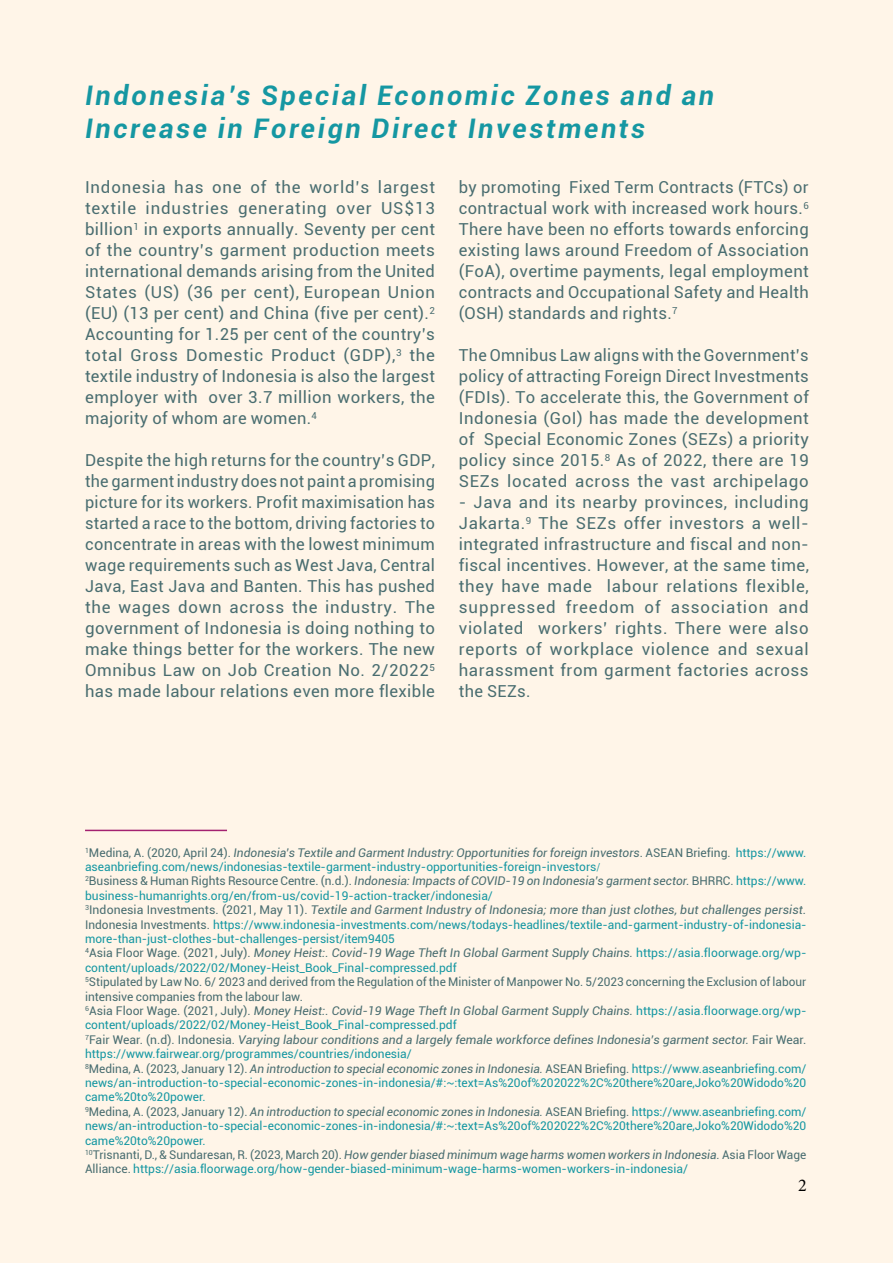
<style>
.page{position:relative;width:893px;height:1263px;background:#fff5e8}
.page>*{position:absolute;margin:0;border:0;box-sizing:border-box;transform-origin:0 0}
.t1{font:italic 700 27px/33px "Roboto";letter-spacing:.1em;color:#1597a2}
.t2{font:18px "Minion Pro";color:#000}
.t3{font:16.5px/21px "Roboto";letter-spacing:.03em;color:#496d70;text-align:justify}
.t4{font:12px/14.4px "Roboto";color:#1597a2}
.s1{color:#496d70}
.s2{font-style:italic;color:#496d70}
.s3{font-family:"Minion Pro"}
</style>
<div class="page">
<hr style="left:85px;top:830px;width:142px;height:1px;background:#a32170">
<h1 class="t1" style="left:85px;top:78px;width:631px">Indonesia’s Special Economic Zones and an<br>Increase in Foreign Direct Investments</h1>
<p class="t3" style="left:85px;top:176px;width:352px">Indonesia has one of the world’s largest textile industries generating over US$13 billion<sup>1</sup> in exports annually. Seventy per cent of the country’s garment production meets international demands arising from the United States (US) (36 per cent), European Union (EU) (13 per cent) and China (five per cent).<sup>2<br></sup>Accounting for 1.25 per cent of the country’s total Gross Domestic Product (GDP),<sup>3</sup> the textile industry of Indonesia is also the largest employer with over 3.7 million workers, the majority of whom are women.<sup>4</sup></p>
<p class="t3" style="left:85px;top:449px;width:351px">Despite the high returns for the country’s GDP, the garment industry does not paint a promising picture for its workers. Profit maximisation has started a race to the bottom, driving factories to concentrate in areas with the lowest minimum wage requirements such as West Java, Central Java, East Java and Banten. This has pushed the wages down across the industry. The government of Indonesia is doing nothing to make things better for the workers. The new Omnibus Law on Job Creation No. 2/2022<sup>5 </sup>has made labour relations even more flexible</p>
<p class="t3" style="left:459px;top:176px;width:352px">by promoting Fixed Term Contracts (FTCs) or contractual work with increased work hours.<sup>6<br></sup>There have been no efforts towards enforcing existing laws around Freedom of Association (FoA), overtime payments, legal employment contracts and Occupational Safety and Health (OSH) standards and rights.<sup>7</sup></p>
<p class="t3" style="left:459px;top:344px;width:352px">The Omnibus Law aligns with the Government’s policy of attracting Foreign Direct Investments (FDIs). To accelerate this, the Government of Indonesia (GoI) has made the development of Special Economic Zones (SEZs) a priority policy since 2015.<sup>8</sup> As of 2022, there are 19<br>SEZs located across the vast archipelago</p>
<p class="t3" style="left:459px;top:491px;width:352px">- Java and its nearby provinces, including Jakarta.<sup>9</sup> The SEZs offer investors a well&shy;integrated infrastructure and fiscal and non&shy;fiscal incentives. However, at the same time, they have made labour relations flexible, suppressed freedom of association and violated workers’ rights. There were also reports of workplace violence and sexual harassment from garment factories across the SEZs.</p>
<p class="t4" style="left:85px;top:845px;width:723px"><sup>1</sup><span class="s1">Medina, A. (2020, April 24).</span> <span class="s2">Indonesia’s Textile and Garment Industry: Opportunities for foreign investors</span><span class="s1">. ASEAN Briefing.</span> https://www. aseanbriefing.com/news/indonesias-textile-garment-industry-opportunities-foreign-investors<span class="s3">/<br></span><sup>2</sup><span class="s1">Business &amp; Human Rights Resource Centre. (n.d.).</span> <span class="s2">Indonesia: Impacts of COVID-19 on Indonesia’s garment sector.</span> <span class="s1">BHRRC.</span> https://www. business-humanrights.org/en/from-us/covid-19-action-tracker/indonesia/<br><sup>3</sup><span class="s1">Indonesia Investments. (2021, May 11).</span> <span class="s2">Textile and Garment Industry of Indonesia; more than just clothes, but challenges persist.<br></span><span class="s1">Indonesia Investments.</span> https://www.indonesia-investments.com/news/todays-headlines/textile-and-garment-industry-of-indonesia&shy;more-than-just-clothes-but-challenges-persist/item9405<br><sup>4</sup><span class="s1">Asia Floor Wage. (2021, July).</span> <span class="s2">Money Heist:. Covid-19 Wage Theft In Global Garment Supply Chains.</span> https://asia.floorwage.org/wp&shy;content/uploads/2022/02/Money-Heist_Book_Final-compressed.pdf<br><sup>5</sup><span class="s1">Stipulated by Law No. 6/ 2023 and derived from the Regulation of the Minister of Manpower No. 5/2023 concerning the Exclusion of labour intensive companies from the labour law.<br></span><sup>6</sup><span class="s1">Asia Floor Wage. (2021, July).</span> <span class="s2">Money Heist:. Covid-19 Wage Theft In Global Garment Supply Chains.</span> https://asia.floorwage.org/wp&shy;content/uploads/2022/02/Money-Heist_Book_Final-compressed.pdf<br><sup>7</sup><span class="s1">Fair Wear. (n.d). Indonesia.</span> <span class="s2">Varying labour conditions and a largely female workforce defines Indonesia’s garment sector.</span> <span class="s1">Fair Wear. </span>https://www.fairwear.org/programmes/countries/indonesia/<br><sup>8</sup><span class="s1">Medina, A. (2023, January 12).</span> <span class="s2">An introduction to special economic zones in Indonesia.</span> <span class="s1">ASEAN Briefing.</span> https://www.aseanbriefing.com/ news/an-introduction-to-special-economic-zones-in-indonesia/#:~:text=As%20of%202022%2C%20there%20are,Joko%20Widodo%20 came%20to%20power.<br><sup>9</sup><span class="s1">Medina, A. (2023, January 12).</span> <span class="s2">An introduction to special economic zones in Indonesia.</span> <span class="s1">ASEAN Briefing.</span> https://www.aseanbriefing.com/ news/an-introduction-to-special-economic-zones-in-indonesia/#:~:text=As%20of%202022%2C%20there%20are,Joko%20Widodo%20 came%20to%20power.<br><sup>10</sup><span class="s1">Trisnanti, D., &amp; Sundaresan, R. (2023, March 20).</span> <span class="s2">How gender biased minimum wage harms women workers in Indonesia.</span> <span class="s1">Asia Floor Wage Alliance.</span> https://asia.floorwage.org/how-gender-biased-minimum-wage-harms-women-workers-in-indonesia/</p>
<h2 class="t2" style="left:798px;top:1173px;width:10px">2</h2>
</div>
